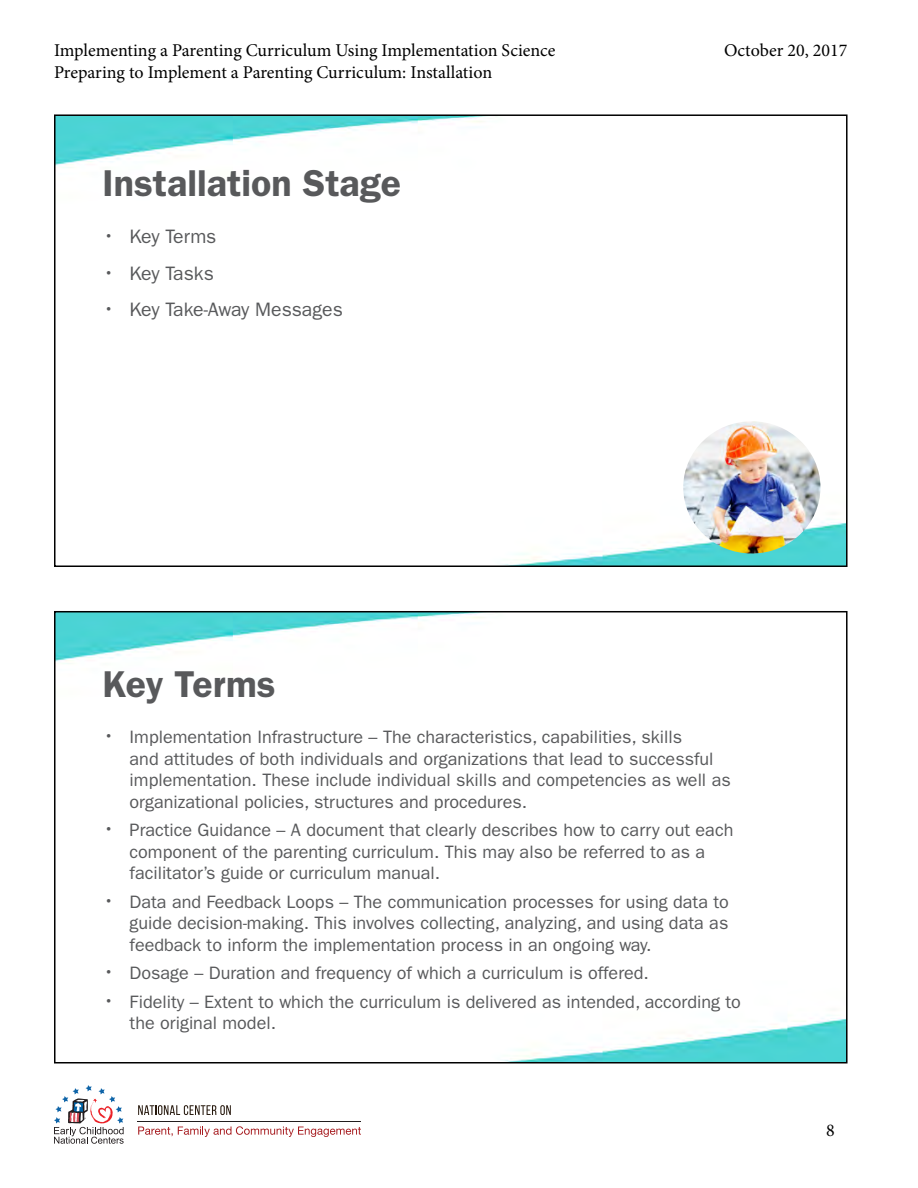
<style>
.page{position:relative;width:918px;height:1188px;background:#fff}
.page>*{position:absolute;margin:0;border:0;box-sizing:border-box;transform-origin:0 0}
.t1{font:600 37.5px "ITC Franklin Gothic Std";color:#58595b}
.t2{font:19.5px "ITC Franklin Gothic Std";color:#58595b}
.t3{font:18px/21.6px "ITC Franklin Gothic Std";color:#58595b}
.t4{font:18px/21.6px "Minion Pro";color:#000}
.s1{font-size:21px}
</style>
<div class="page">
<img style="left:57px;top:117px;width:788px;height:447px">
<div style="left:54px;top:114px;width:794px;height:453px;border:2px solid #000"></div>
<img style="left:57px;top:614px;width:788px;height:447px">
<div style="left:54px;top:611px;width:794px;height:453px;border:2px solid #000"></div>
<img style="left:683px;top:421px;width:137px;height:132px">
<svg style="left:138px;top:1126px;width:223px;height:11px"></svg>
<svg style="left:138px;top:1105px;width:93px;height:10px"></svg>
<hr style="left:138px;top:1121px;width:223px;height:1px;background:#221d1e">
<svg style="left:54px;top:1085px;width:70px;height:59px"></svg>
<p class="t4" style="left:54px;top:40px;width:503px">Implementing a Parenting Curriculum Using Implementation Science<br>Preparing to Implement a Parenting Curriculum: Installation</p>
<p class="t4" style="left:724px;top:40px;width:125px">October 20, 2017</p>
<p class="t1" style="left:103px;top:161px;width:300px">Installation Stage</p>
<p class="t2" style="left:103px;top:225px;width:115px"><span class="s1">•</span> Key Terms</p>
<p class="t2" style="left:103px;top:262px;width:113px"><span class="s1">•</span> Key Tasks</p>
<p class="t2" style="left:103px;top:299px;width:242px"><span class="s1">•</span> Key Take-Away Messages</p>
<p class="t1" style="left:103px;top:662px;width:175px">Key Terms</p>
<p class="t3" style="left:130px;top:726px;width:603px;text-indent:-27px"><span class="s1">•</span> Implementation Infrastructure – The characteristics, capabilities, skills<br>and attitudes of both individuals and organizations that lead to successful implementation. These include individual skills and competencies as well as organizational policies, structures and procedures.</p>
<p class="t3" style="left:130px;top:819px;width:605px;text-indent:-27px"><span class="s1">•</span> Practice Guidance – A document that clearly describes how to carry out each component of the parenting curriculum. This may also be referred to as a facilitator’s guide or curriculum manual.</p>
<p class="t3" style="left:130px;top:891px;width:601px;text-align:justify;text-indent:-27px"><span class="s1">•</span> Data and Feedback Loops – The communication processes for using data to guide decision-making. This involves collecting, analyzing, and using data as feedback to inform the implementation process in an ongoing way.</p>
<p class="t3" style="left:103px;top:962px;width:548px"><span class="s1">•</span> Dosage – Duration and frequency of which a curriculum is offered.</p>
<p class="t3" style="left:130px;top:991px;width:613px;text-indent:-27px"><span class="s1">•</span> Fidelity – Extent to which the curriculum is delivered as intended, according to the original model.</p>
<p class="t4" style="left:826px;top:1120px;width:10px">8</p>
</div>
